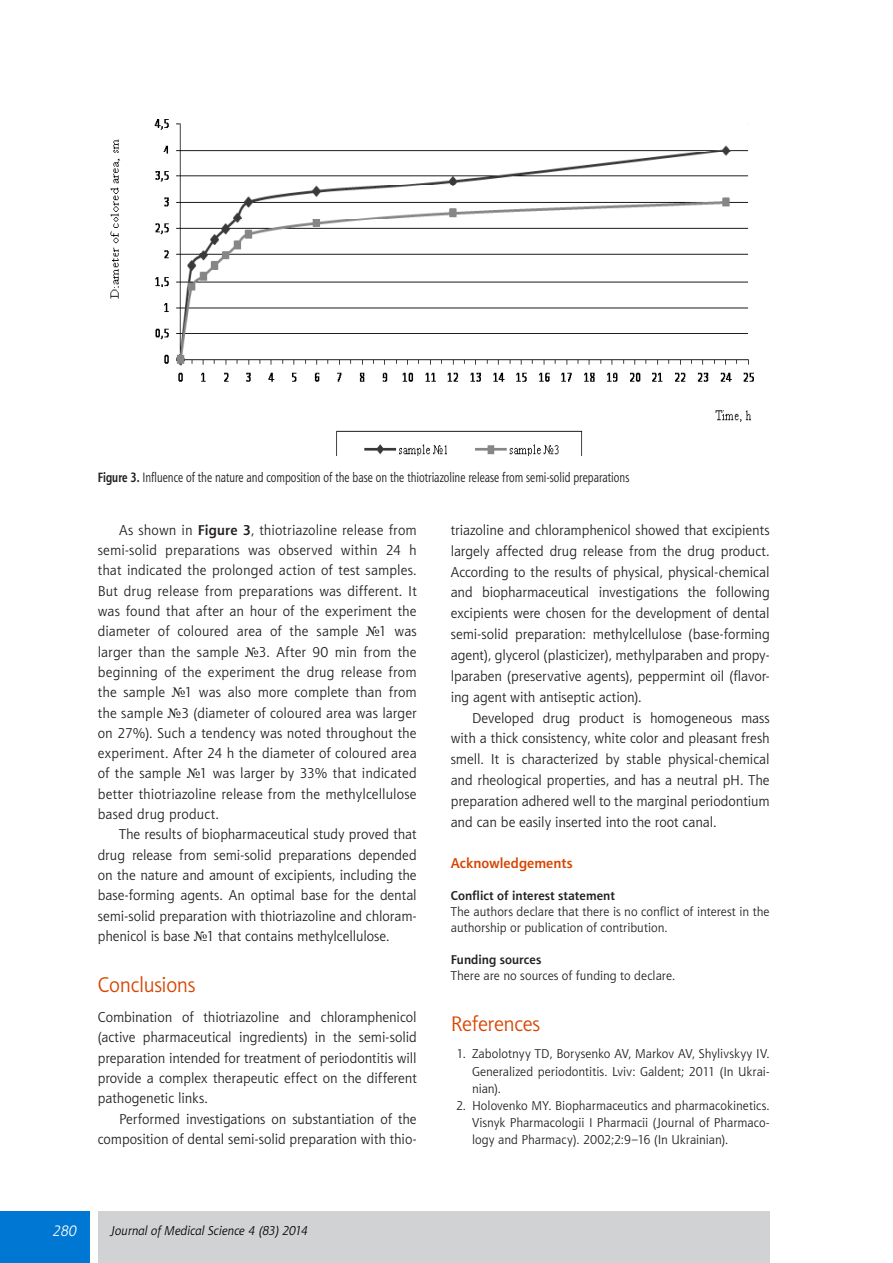
<style>
.page{position:relative;width:893px;height:1263px;background:#fff}
.page>*{position:absolute;margin:0;border:0;box-sizing:border-box;transform-origin:0 0}
.PKT_1{font:21px "Aerton TTEFN";letter-spacing:-.01em;color:#d74400}
.t1{font:italic 15px "Aerton TTEFN";color:#fff}
.TXT_wciecie{font:14.25px/20.2px "Aerton TTEFN";color:#231f20;text-align:justify}
.TXT_bez_wciecia{font:14.25px/20.2px "Aerton TTEFN";color:#231f20;text-align:justify}
.PKT_2{font:700 14.25px "Aerton TTEFN";letter-spacing:.005em;color:#d74400}
._1_Podpis{font:13.5px "Aerton Cnd TTEFN";letter-spacing:.005em;color:#231f20}
.Pismiennictwo{font:12.75px/17.1px "Aerton TTEFN";color:#231f20;text-align:justify}
.TXT_bez_wciecia-2{font:12.75px/15.9px "Aerton TTEFN";letter-spacing:.005em;color:#231f20}
.TXT_bez_wciecia-3{font:700 12.75px "Aerton TTEFN";letter-spacing:.005em;color:#231f20}
.t2{font:italic 12.75px "Aerton TTEFN";color:#000}
.s1{font-weight:700}
.s2{font-family:"Times New Roman"}
</style>
<div class="page">
<div style="left:0;top:1212px;width:89px;height:51px;background:#0077d2"></div>
<div style="left:98px;top:1212px;width:672px;height:51px;background:#d1d2d4"></div>
<img style="left:110px;top:119px;width:644px;height:336px">
<p class="_1_Podpis" style="left:98px;top:469px;width:533px"><span class="s1">Figure 3.</span> Influence of the nature and composition of the base on the thiotriazoline release from semi-solid preparations</p>
<p class="TXT_wciecie" style="left:98px;top:520px;width:320px;text-indent:21px">As shown in <span class="s1">Figure 3</span>, thiotriazoline release from semi-solid preparations was observed within 24 h that indicated the prolonged action of test samples.<br>But drug release from preparations was different. It was found that after an hour of the experiment the diameter of coloured area of the sample <span class="s2">№</span>1 was larger than the sample <span class="s2">№</span>3. After 90 min from the beginning of the experiment the drug release from the sample <span class="s2">№</span>1 was also more complete than from the sample <span class="s2">№</span>3 (diameter of coloured area was larger on 27%). Such a tendency was noted throughout the experiment. After 24 h the diameter of coloured area of the sample <span class="s2">№</span>1 was larger by 33% that indicated better thiotriazoline release from the methylcellulose based drug product.</p>
<p class="TXT_wciecie" style="left:98px;top:824px;width:320px;text-indent:21px">The results of biopharmaceutical study proved that drug release from semi-solid preparations depended on the nature and amount of excipients, including the base-forming agents. An optimal base for the dental semi-solid preparation with thiotriazoline and chloram&shy;phenicol is base <span class="s2">№</span>1 that contains methylcellulose.</p>
<p class="PKT_1" style="left:98px;top:972px;width:99px">Conclusions</p>
<p class="TXT_bez_wciecia" style="left:98px;top:1007px;width:320px">Combination of thiotriazoline and chloramphenicol (active pharmaceutical ingredients) in the semi-solid preparation intended for treatment of periodontitis will provide a complex therapeutic effect on the different pathogenetic links.</p>
<p class="TXT_wciecie" style="left:98px;top:1108px;width:320px;text-align:right">Performed investigations on substantiation of the composition of dental semi-solid preparation with thio-</p>
<p class="t1" style="left:52px;top:1222px;width:26px">280</p>
<p class="t2" style="left:111px;top:1223px;width:199px">Journal of Medical Science 4 (83) 2014</p>
<p class="TXT_wciecie" style="left:451px;top:519px;width:320px;line-height:20.9px">triazoline and chloramphenicol showed that excipients largely affected drug release from the drug product.<br>According to the results of physical, physical-chemical and biopharmaceutical investigations the following excipients were chosen for the development of dental semi-solid preparation: methylcellulose (base-forming agent), glycerol (plasticizer), methylparaben and propy&shy;lparaben (preservative agents), peppermint oil (flavor&shy;ing agent with antiseptic action).</p>
<p class="TXT_wciecie" style="left:451px;top:707px;width:320px;line-height:20.9px;text-indent:21px">Developed drug product is homogeneous mass with a thick consistency, white color and pleasant fresh smell. It is characterized by stable physical-chemical and rheological properties, and has a neutral pH. The preparation adhered well to the marginal periodontium and can be easily inserted into the root canal.</p>
<p class="PKT_2" style="left:451px;top:855px;width:123px">Acknowledgements</p>
<p class="TXT_bez_wciecia-3" style="left:451px;top:888px;width:166px">Conflict of interest statement</p>
<p class="TXT_bez_wciecia-2" style="left:451px;top:904px;width:320px">The authors declare that there is no conflict of interest in the authorship or publication of contribution.</p>
<p class="TXT_bez_wciecia-3" style="left:451px;top:952px;width:92px">Funding sources</p>
<p class="TXT_bez_wciecia-2" style="left:451px;top:967px;width:226px">There are no sources of funding to declare.</p>
<p class="PKT_1" style="left:451px;top:1011px;width:91px">References</p>
<p class="Pismiennictwo" style="left:472px;top:1045px;width:299px;text-indent:-15px">1. Zabolotnyy TD, Borysenko AV, Markov AV, Shylivskyy IV.<br>Generalized periodontitis. Lviv: Galdent; 2011 (In Ukrai&shy;nian).</p>
<p class="Pismiennictwo" style="left:472px;top:1097px;width:299px;text-indent:-16px">2. Holovenko MY. Biopharmaceutics and pharmacokinetics.<br>Visnyk Pharmacologii I Pharmacii (Journal of Pharmaco&shy;logy and Pharmacy). 2002;2:9–16 (In Ukrainian).</p>
</div>
